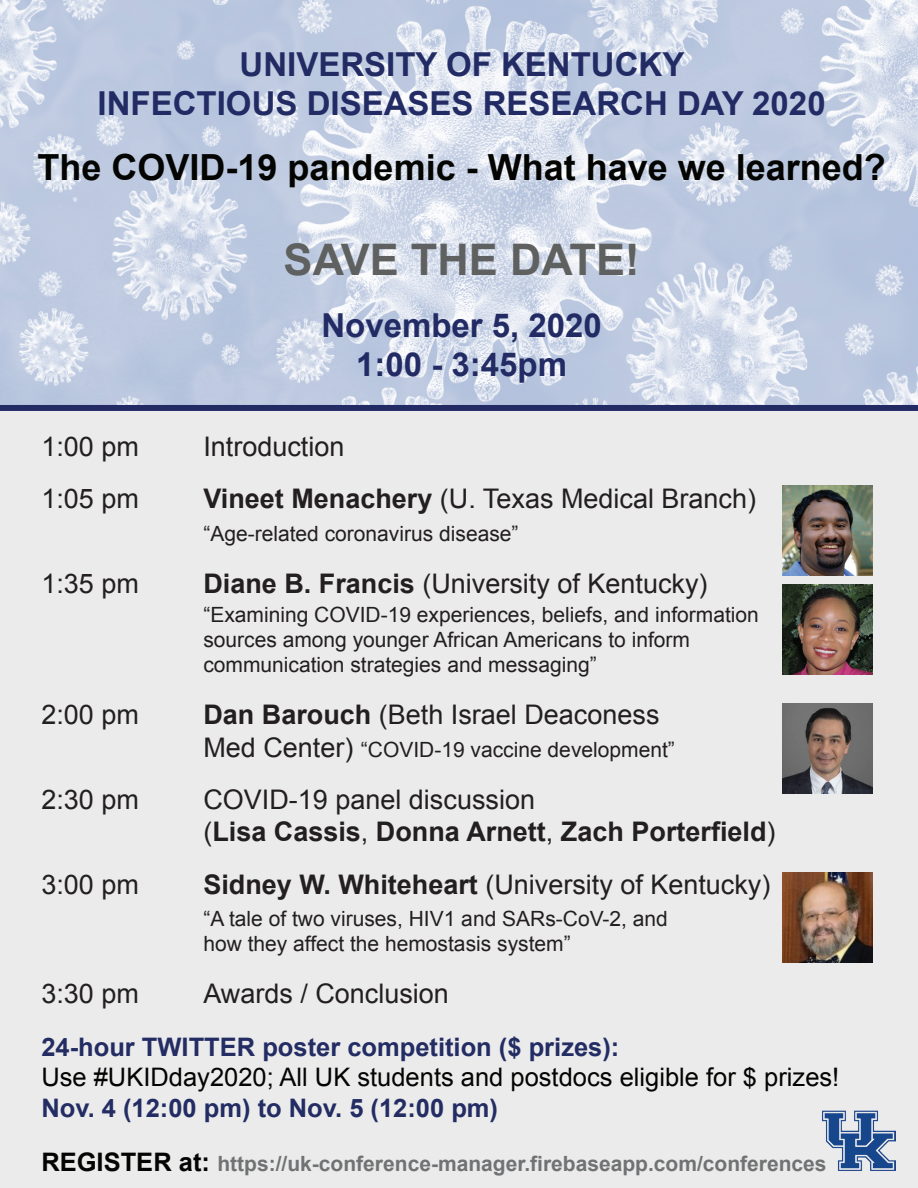
<style>
.page{position:relative;width:918px;height:1188px;background:#fff}
.page>*{position:absolute;margin:0;border:0;box-sizing:border-box;transform-origin:0 0}
.t1{font:700 43.5px "Arial";color:#5f6060}
.t2{font:700 36px "Arial";color:#040503}
.t3{font:700 33px/39.6px "Arial";color:#222b64;text-align:center}
.t4{font:27px "Arial";color:#231f20}
.t5{font:700 27px/32.4px "Arial";color:#231f20}
.t6{font:700 25.5px "Arial";color:#232c63}
.t7{font:25.5px "Arial";color:#040503}
.t8{font:21px/25.2px "Arial";color:#231f20}
.t9{font:700 21px "Arial";color:#717273}
.s1{font-weight:700}
.s2{font-size:27px}
.s3{font-weight:400}
.s4{font-size:25.5px;color:#040503}
</style>
<div class="page">
<img style="left:0;top:0;width:918px;height:405px">
<div style="left:0;top:408px;width:918px;height:780px;background:#eaebea"></div>
<div style="left:0;top:405px;width:918px;height:6px;background:#222b64"></div>
<img style="left:822px;top:1110px;width:74px;height:61px">
<img style="left:782px;top:872px;width:90px;height:90px">
<img style="left:782px;top:704px;width:90px;height:90px">
<img style="left:782px;top:584px;width:90px;height:90px">
<img style="left:782px;top:486px;width:90px;height:90px">
<h3 class="t3" style="left:98px;top:45px;width:730px">UNIVERSITY OF KENTUCKY<br>INFECTIOUS DISEASES RESEARCH DAY 2020</h3>
<h2 class="t2" style="left:38px;top:144px;width:850px">The COVID-19 pandemic - What have we learned?</h2>
<h1 class="t1" style="left:284px;top:232px;width:358px">SAVE THE DATE!</h1>
<h3 class="t3" style="left:321px;top:306px;width:282px">November 5, 2020<br>1:00 - 3:45pm</h3>
<p class="t4" style="left:41px;top:429px;width:99px">1:00 pm</p>
<p class="t4" style="left:203px;top:429px;width:143px">Introduction</p>
<p class="t4" style="left:41px;top:481px;width:99px">1:05 pm</p>
<p class="t4" style="left:203px;top:481px;width:554px"><span class="s1">Vineet Menachery</span> (U. Texas Medical Branch)</p>
<p class="t8" style="left:203px;top:521px;width:317px">“Age-related coronavirus disease”</p>
<p class="t4" style="left:41px;top:566px;width:99px">1:35 pm</p>
<p class="t4" style="left:203px;top:566px;width:506px"><span class="s1">Diane B. Francis</span> (University of Kentucky)</p>
<p class="t8" style="left:203px;top:602px;width:557px">“Examining COVID-19 experiences, beliefs, and information sources among younger African Americans to inform communication strategies and messaging”</p>
<p class="t4" style="left:41px;top:697px;width:99px">2:00 pm</p>
<p class="t4" style="left:203px;top:697px;width:458px"><span class="s1">Dan Barouch</span> (Beth Israel Deaconess</p>
<p class="t8" style="left:203px;top:737px;width:473px"><span class="s2">Med Center)</span> “COVID-19 vaccine development”</p>
<p class="t4" style="left:41px;top:782px;width:99px">2:30 pm</p>
<p class="t5" style="left:203px;top:784px;width:574px"><span class="s3">COVID-19 panel discussion<br>(</span>Lisa Cassis<span class="s3">,</span> Donna Arnett<span class="s3">,</span> Zach Porterfield<span class="s3">)</span></p>
<p class="t4" style="left:41px;top:866px;width:99px">3:00 pm</p>
<p class="t4" style="left:203px;top:866px;width:569px"><span class="s1">Sidney W. Whiteheart</span> (University of Kentucky)</p>
<p class="t8" style="left:203px;top:906px;width:466px">“A tale of two viruses, HIV1 and SARs-CoV-2, and how they affect the hemostasis system”</p>
<p class="t4" style="left:41px;top:976px;width:99px">3:30 pm</p>
<p class="t4" style="left:203px;top:976px;width:247px">Awards / Conclusion</p>
<p class="t6" style="left:41px;top:1030px;width:580px">24-hour TWITTER poster competition ($ prizes):</p>
<p class="t7" style="left:41px;top:1061px;width:799px">Use #UKIDday2020; All UK students and postdocs eligible for $ prizes!</p>
<p class="t6" style="left:41px;top:1091px;width:458px">Nov. 4 (12:00 pm) to Nov. 5 (12:00 pm)</p>
<p class="t9" style="left:41px;top:1150px;width:787px"><span class="s4">REGISTER at:</span> https://uk-conference-manager.firebaseapp.com/conferences</p>
</div>
